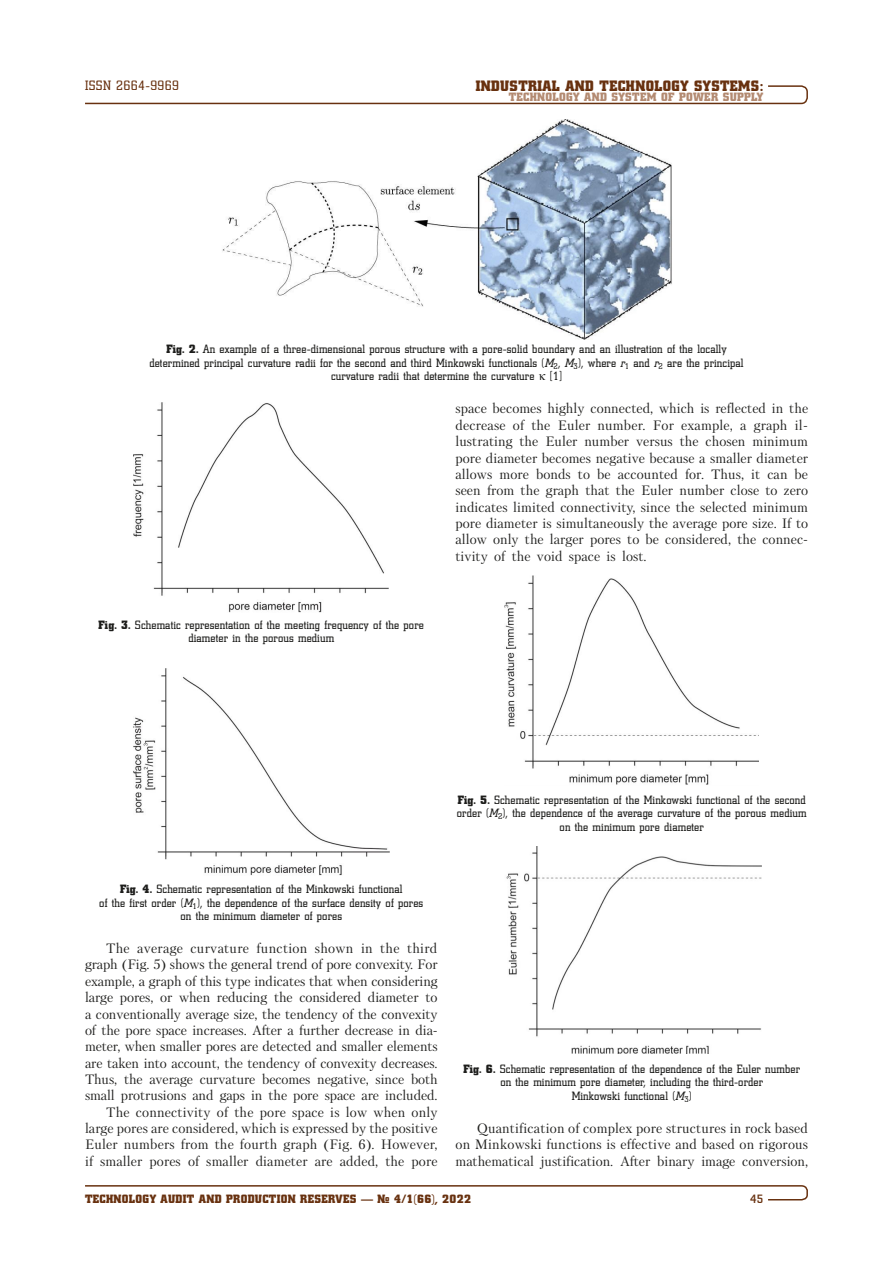
<style>
.page{position:relative;width:893px;height:1276px;background:#fff}
.page>*{position:absolute;margin:0;border:0;box-sizing:border-box;transform-origin:0 0}
.t1{font:15px "Coliseum Black C";letter-spacing:.025em;color:#68310f}
.Отсуп_англ{font:13.5px/16.4px "Petersburg C";letter-spacing:-.01em;color:#1d1d1b;text-align:justify}
.t2{font:13.5px "Coliseum C";letter-spacing:.03em;color:#68310f}
.Подпись_рисунка{font:12px/13.5px "Coliseum C";letter-spacing:.015em;color:#1d1d1b;text-align:center}
.t3{font:12px "Coliseum Black C";letter-spacing:.025em;color:#68310f}
.t4{font:12px "Coliseum Black C";letter-spacing:.025em;color:#b38a71}
.t5{font:700 12px "Coliseum C";color:#68310f}
.s1{font-family:"Coliseum Black C"}
.s2{font-style:italic}
</style>
<div class="page">
<svg style="left:85px;top:1185px;width:723px;height:16px"></svg>
<svg style="left:85px;top:85px;width:723px;height:20px"></svg>
<img style="left:134px;top:403px;width:255px;height:209px">
<img style="left:133px;top:668px;width:257px;height:208px">
<img style="left:505px;top:576px;width:254px;height:209px">
<img style="left:506px;top:846px;width:255px;height:208px">
<img style="left:222px;top:119px;width:450px;height:220px">
<p class="t2" style="left:85px;top:78px;width:96px">ISSN 2664-9969</p>
<p class="t1" style="left:476px;top:77px;width:289px">INDUSTRIAL AND TECHNOLOGY SYSTEMS:</p>
<p class="t4" style="left:509px;top:90px;width:256px">TECHNOLOGY AND SYSTEM OF POWER SUPPLY</p>
<p class="Подпись_рисунка" style="left:166px;top:342px;width:562px"><span class="s1">Fig. 2.</span> An example of a three-dimensional porous structure with a pore-solid boundary and an illustration of the locally</p>
<p class="Подпись_рисунка" style="left:149px;top:356px;width:596px">determined principal curvature radii for the second and third Minkowski functionals (<span class="s2">M</span><sub>2</sub>, <span class="s2">M</span><sub>3</sub>), where <span class="s2">r</span><sub>1</sub> and <span class="s2">r</span><sub>2</sub> are the principal</p>
<p class="Подпись_рисунка" style="left:331px;top:369px;width:205px">curvature radii that determine the curvature</p>
<p class="Подпись_рисунка" style="left:550px;top:369px;width:14px">[1]</p>
<p class="Подпись_рисунка" style="left:99px;top:618px;width:327px"><span class="s1">Fig. 3.</span> Schematic representation of the meeting frequency of the pore diameter in the porous medium</p>
<p class="Отсуп_англ" style="left:455px;top:400px;width:354px">space becomes highly connected, which is reflected in the decrease of the Euler number. For example, a graph il&shy;lustrating the Euler number versus the chosen minimum pore diameter becomes negative because a smaller diameter allows more bonds to be accounted for. Thus, it can be seen from the graph that the Euler number close to zero indicates limited connectivity, since the selected minimum pore diameter is simultaneously the average pore size. If to allow only the larger pores to be considered, the connec&shy;tivity of the void space is lost.</p>
<p class="Подпись_рисунка" style="left:457px;top:793px;width:351px"><span class="s1">Fig. 5.</span> Schematic representation of the Minkowski functional of the second order (<span class="s2">M</span><sub>2</sub>), the dependence of the average curvature of the porous medium on the minimum pore diameter</p>
<p class="Подпись_рисунка" style="left:99px;top:882px;width:325px"><span class="s1">Fig. 4.</span> Schematic representation of the Minkowski functional<br>of the first order (<span class="s2">M</span><sub>1</sub>), the dependence of the surface density of pores on the minimum diameter of pores</p>
<p class="Отсуп_англ" style="left:85px;top:940px;width:354px;text-align:left;text-indent:21px">The average curvature function shown in the third graph (Fig. 5) shows the general trend of pore convexity. For example, a graph of this type indicates that when considering large pores, or when reducing the considered diameter to a conventionally average size, the tendency of the convexity of the pore space increases. After a further decrease in dia&shy;meter, when smaller pores are detected and smaller elements are taken into account, the tendency of convexity decreases.<br>Thus, the average curvature becomes negative, since both small protrusions and gaps in the pore space are included.</p>
<p class="Отсуп_англ" style="left:85px;top:1103px;width:354px;text-indent:21px">The connectivity of the pore space is low when only large pores are considered, which is expressed by the positive Euler numbers from the fourth graph (Fig. 6). However, if smaller pores of smaller diameter are added, the pore</p>
<p class="Подпись_рисунка" style="left:463px;top:1061px;width:338px"><span class="s1">Fig. 6.</span> Schematic representation of the dependence of the Euler number on the minimum pore diameter, including the third-order<br>Minkowski functional (<span class="s2">M</span><sub>3</sub>)</p>
<p class="Отсуп_англ" style="left:455px;top:1120px;width:354px;text-indent:21px">Quantification of complex pore structures in rock based on Minkowski functions is effective and based on rigorous mathematical justification. After binary image conversion,</p>
<p class="t3" style="left:85px;top:1191px;width:387px">TECHNOLOGY AUDIT AND PRODUCTION RESERVES — № 4/1(66), 2022</p>
<p class="t5" style="left:750px;top:1191px;width:14px">45</p>
</div>
